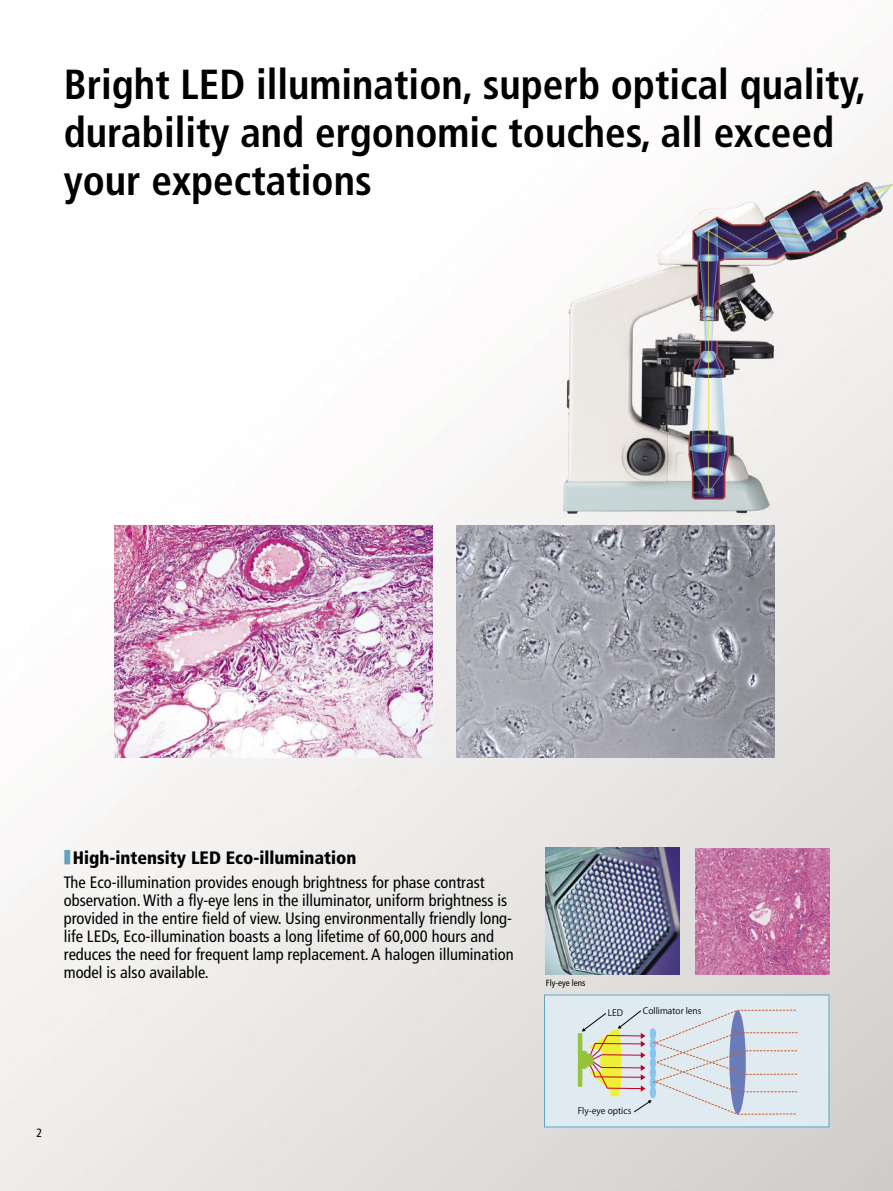
<style>
.page{position:relative;width:893px;height:1191px;background:#fff}
.page>*{position:absolute;margin:0;border:0;box-sizing:border-box;transform-origin:0 0}
.t1{font:700 condensed 42px/48px "Frutiger LT Std";color:#000}
.t2{font:900 condensed 18px "Frutiger LT Std";color:#000}
.t3{font:condensed 16.5px/18px "Frutiger LT Std";color:#000}
.t4{font:condensed 12px "Frutiger LT Std";color:#000}
.t5{font:condensed 9px "Frutiger LT Std";color:#000}
.t6{font:8.7px "Koz Go Pro";color:#000}
.s1{font-family:"Koz Go Pro";font-weight:700;font-stretch:normal;color:#60a5c2}
</style>
<div class="page">
<img style="left:0;top:85px;width:893px;height:1106px">
<img style="left:545px;top:848px;width:134px;height:126px">
<img style="left:695px;top:848px;width:134px;height:126px">
<div style="left:544px;top:995px;width:285px;height:132px;background:#e0ebf1"></div>
<svg style="left:578px;top:1009px;width:220px;height:106px"></svg>
<div style="left:544px;top:994px;width:285px;height:133px;border:1px solid #60a5c2"></div>
<img style="left:114px;top:525px;width:318px;height:233px">
<img style="left:457px;top:525px;width:318px;height:233px">
<h1 class="t1" style="left:64px;top:60px;width:804px">Bright LED illumination, superb optical quality, durability and ergonomic touches, all exceed your expectations</h1>
<p class="t2" style="left:64px;top:847px;width:294px"><span class="s1">■</span> High-intensity LED Eco-illumination</p>
<p class="t3" style="left:64px;top:873px;width:451px">The Eco-illumination provides enough brightness for phase contrast observation. With a fly-eye lens in the illuminator, uniform brightness is provided in the entire field of view. Using environmentally friendly long&shy;life LEDs, Eco-illumination boasts a long lifetime of 60,000 hours and reduces the need for frequent lamp replacement. A halogen illumination model is also available.</p>
<p class="t5" style="left:546px;top:977px;width:41px">Fly-eye lens</p>
<p class="t6" style="left:608px;top:1007px;width:17px">LED</p>
<p class="t6" style="left:643px;top:1004px;width:60px">Collimator lens</p>
<p class="t4" style="left:36px;top:1126px;width:7px">2</p>
<p class="t6" style="left:578px;top:1105px;width:55px">Fly-eye optics</p>
</div>
